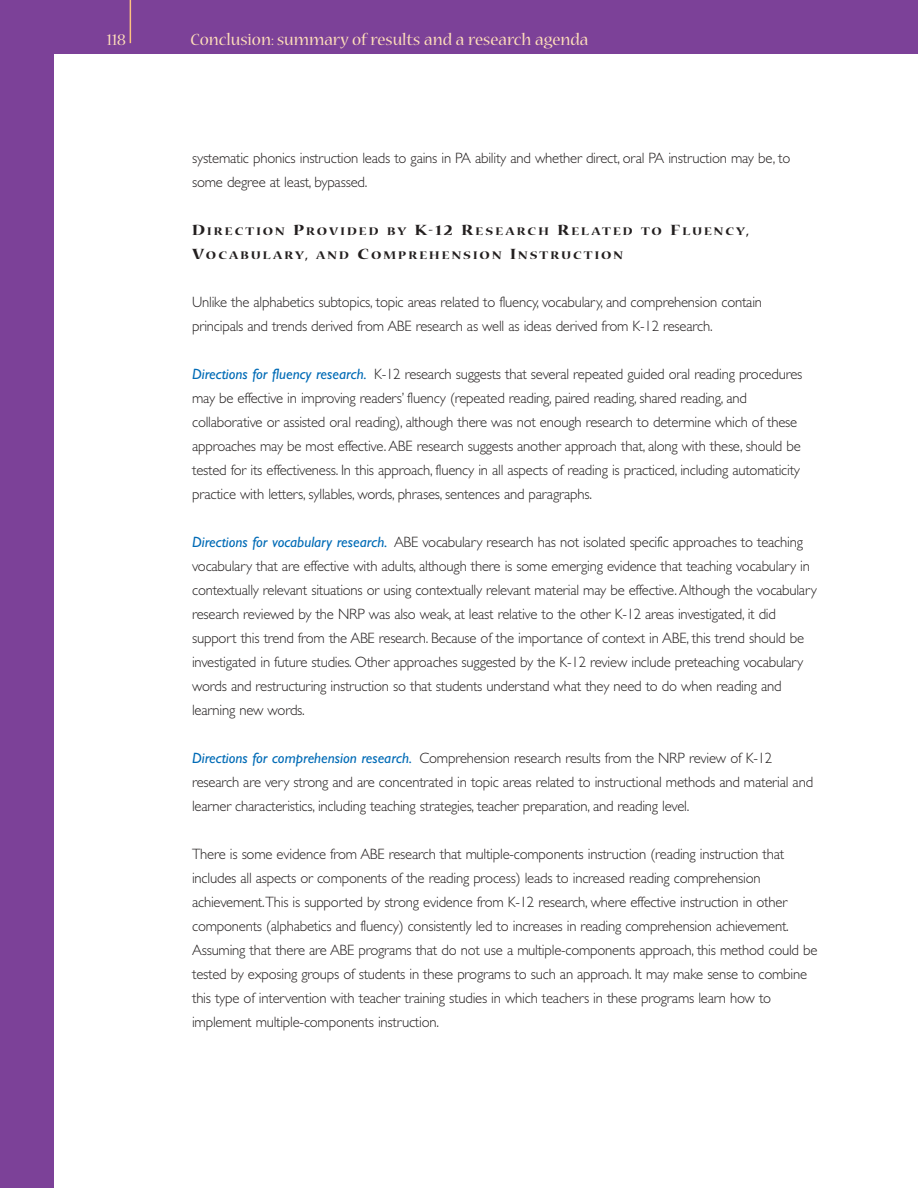
<style>
.page{position:relative;width:918px;height:1188px;background:#fff}
.page>*{position:absolute;margin:0;border:0;box-sizing:border-box;transform-origin:0 0}
.t1{font:18px "Nueva MM 330 475";color:#ffdfba}
.t2{font:300 15px/24px "Gill Sans";letter-spacing:-.015em;color:#231f1f}
.t3{font:12.3px/24px "Nueva MM 540 750";letter-spacing:.175em;color:#231f1f}
.s1{font-size:16.5px}
.s2{font-weight:400;font-style:italic;color:#006bb6}
</style>
<div class="page">
<div style="left:0;top:0;width:918px;height:54px;background:#7c4198"></div>
<hr style="left:130px;top:0;width:1px;height:43px;background:#fdc280">
<div style="left:0;top:0;width:54px;height:1188px;background:#7c4198"></div>
<p class="t1" style="left:107px;top:32px;width:21px">118</p>
<p class="t1" style="left:190px;top:32px;width:400px">Conclusion: summary of results and a research agenda</p>
<p class="t2" style="left:192px;top:148px;width:600px">systematic phonics instruction leads to gains in PA ability and whether direct, oral PA instruction may be, to some degree at least, bypassed.</p>
<p class="t3" style="left:192px;top:220px;width:559px"><span class="s1">D</span>IRECTION <span class="s1">P</span>ROVIDED BY <span class="s1">K-12 R</span>ESEARCH <span class="s1">R</span>ELATED TO <span class="s1">F</span>LUENCY<span class="s1">,<br>V</span>OCABULARY<span class="s1">,</span> AND <span class="s1">C</span>OMPREHENSION <span class="s1">I</span>NSTRUCTION</p>
<p class="t2" style="left:192px;top:292px;width:572px">Unlike the alphabetics subtopics, topic areas related to fluency, vocabulary, and comprehension contain principals and trends derived from ABE research as well as ideas derived from K-12 research.</p>
<p class="t2" style="left:192px;top:364px;width:612px"><span class="s2">Directions for fluency research.</span> K-12 research suggests that several repeated guided oral reading procedures may be effective in improving readers’ fluency (repeated reading, paired reading, shared reading, and collaborative or assisted oral reading), although there was not enough research to determine which of these approaches may be most effective.ABE research suggests another approach that, along with these, should be tested for its effectiveness. In this approach, fluency in all aspects of reading is practiced, including automaticity practice with letters, syllables, words, phrases, sentences and paragraphs.</p>
<p class="t2" style="left:192px;top:532px;width:626px"><span class="s2">Directions for vocabulary research.</span> ABE vocabulary research has not isolated specific approaches to teaching vocabulary that are effective with adults, although there is some emerging evidence that teaching vocabulary in contextually relevant situations or using contextually relevant material may be effective.Although the vocabulary research reviewed by the NRP was also weak, at least relative to the other K-12 areas investigated, it did support this trend from the ABE research. Because of the importance of context in ABE, this trend should be investigated in future studies. Other approaches suggested by the K-12 review include preteaching vocabulary words and restructuring instruction so that students understand what they need to do when reading and learning new words.</p>
<p class="t2" style="left:192px;top:748px;width:623px"><span class="s2">Directions for comprehension research.</span> Comprehension research results from the NRP review of K-12 research are very strong and are concentrated in topic areas related to instructional methods and material and learner characteristics, including teaching strategies, teacher preparation, and reading level.</p>
<p class="t2" style="left:192px;top:844px;width:627px">There is some evidence from ABE research that multiple-components instruction (reading instruction that includes all aspects or components of the reading process) leads to increased reading comprehension achievement.This is supported by strong evidence from K-12 research, where effective instruction in other components (alphabetics and fluency) consistently led to increases in reading comprehension achievement.<br>Assuming that there are ABE programs that do not use a multiple-components approach, this method could be tested by exposing groups of students in these programs to such an approach. It may make sense to combine this type of intervention with teacher training studies in which teachers in these programs learn how to implement multiple-components instruction.</p>
</div>
